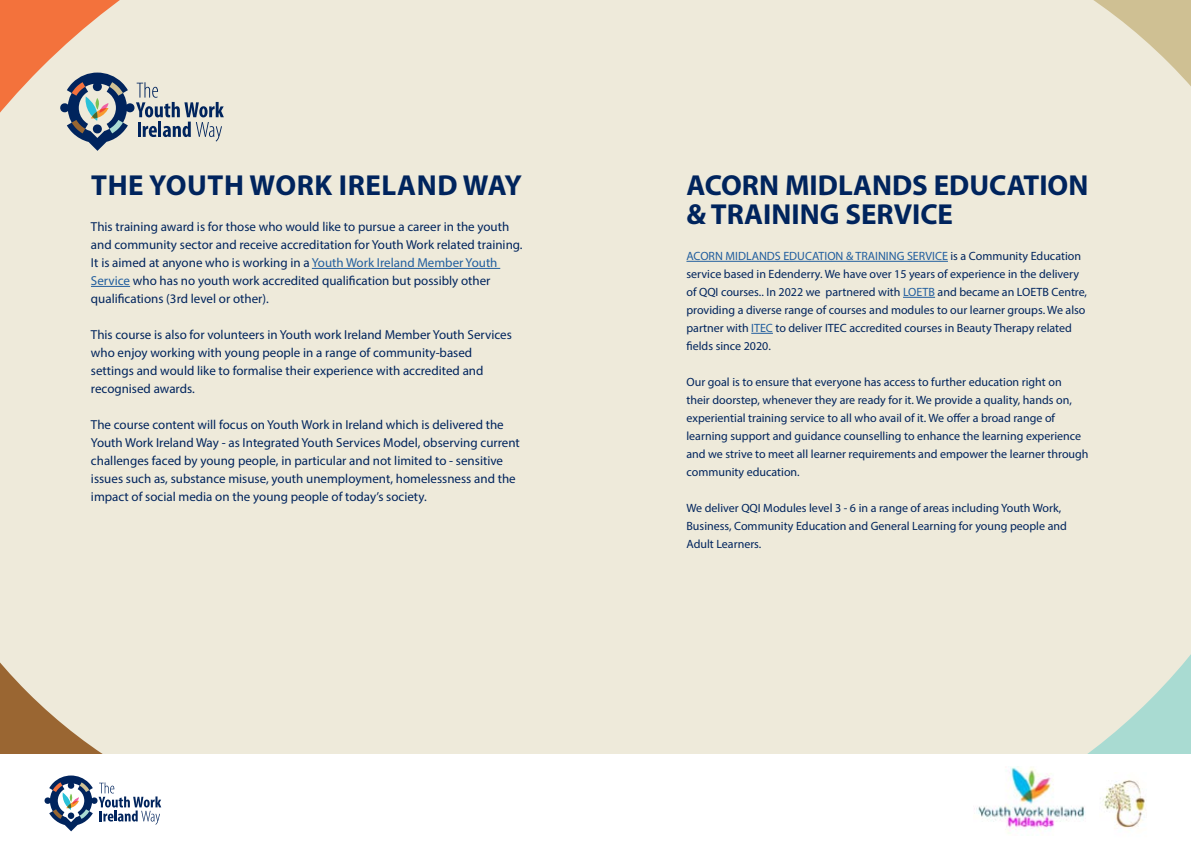
<style>
.page{position:relative;width:1191px;height:842px;background:#fff}
.page>*{position:absolute;margin:0;border:0;box-sizing:border-box;transform-origin:0 0}
.t1{font:700 29px/29px "Myriad Pro";color:#00245d}
.t2{font:700 29px "Myriad Pro";letter-spacing:.02em;color:#00245d}
.t3{font:13px/18px "Myriad Pro";color:#00245d}
.t4{font:12px/18px "Myriad Pro";color:#00245d}
.s1{color:#215e9e}
</style>
<div class="page">
<div style="left:0;top:0;width:1191px;height:811px;background:#eeeada"></div>
<svg style="left:1087px;top:654px;width:104px;height:100px"></svg>
<svg style="left:1093px;top:0;width:98px;height:86px"></svg>
<div style="left:0;top:754px;width:1191px;height:88px;background:#fff"></div>
<hr style="left:312px;top:268px;width:188px;height:1px;background:#215e9e">
<hr style="left:91px;top:286px;width:39px;height:1px;background:#215e9e">
<hr style="left:686px;top:261px;width:262px;height:1px;background:#215e9e">
<hr style="left:903px;top:297px;width:32px;height:1px;background:#215e9e">
<svg style="left:751px;top:333px;width:22px;height:1px"></svg>
<svg style="left:0;top:0;width:224px;height:151px"></svg>
<svg style="left:0;top:662px;width:161px;height:170px"></svg>
<img style="left:974px;top:767px;width:111px;height:67px">
<img style="left:1102px;top:780px;width:44px;height:49px">
<h1 class="t2" style="left:91px;top:166px;width:432px">THE YOUTH WORK IRELAND WAY</h1>
<p class="t3" style="left:91px;top:218px;width:433px">This training award is for those who would like to pursue a career in the youth and community sector and receive accreditation for Youth Work related training.<br>It is aimed at anyone who is working in a <span class="s1">Youth Work Ireland Member Youth Service</span> who has no youth work accredited qualification but possibly other qualifications (3rd level or other).</p>
<p class="t3" style="left:91px;top:326px;width:422px">This course is also for volunteers in Youth work Ireland Member Youth Services who enjoy working with young people in a range of community-based settings and would like to formalise their experience with accredited and recognised awards.</p>
<p class="t3" style="left:91px;top:416px;width:430px">The course content will focus on Youth Work in Ireland which is delivered the Youth Work Ireland Way - as Integrated Youth Services Model, observing current challenges faced by young people, in particular and not limited to - sensitive issues such as, substance misuse, youth unemployment, homelessness and the impact of social media on the young people of today’s society.</p>
<h1 class="t1" style="left:686px;top:170px;width:403px">ACORN MIDLANDS EDUCATION &amp; TRAINING SERVICE</h1>
<p class="t4" style="left:686px;top:247px;width:402px"><span class="s1">ACORN MIDLANDS EDUCATION &amp; TRAINING SERVICE</span> is a Community Education service based in Edenderry. We have over 15 years of experience in the delivery of QQI courses.. In 2022 we partnered with <span class="s1">LOETB</span> and became an LOETB Centre, providing a diverse range of courses and modules to our learner groups. We also partner with <span class="s1">ITEC</span> to deliver ITEC accredited courses in Beauty Therapy related fields since 2020.</p>
<p class="t4" style="left:686px;top:373px;width:403px">Our goal is to ensure that everyone has access to further education right on<br>their doorstep, whenever they are ready for it. We provide a quality, hands on, experiential training service to all who avail of it. We offer a broad range of learning support and guidance counselling to enhance the learning experience and we strive to meet all learner requirements and empower the learner through community education.</p>
<p class="t4" style="left:686px;top:499px;width:382px">We deliver QQI Modules level 3 - 6 in a range of areas including Youth Work,<br>Business, Community Education and General Learning for young people and<br>Adult Learners.</p>
</div>
